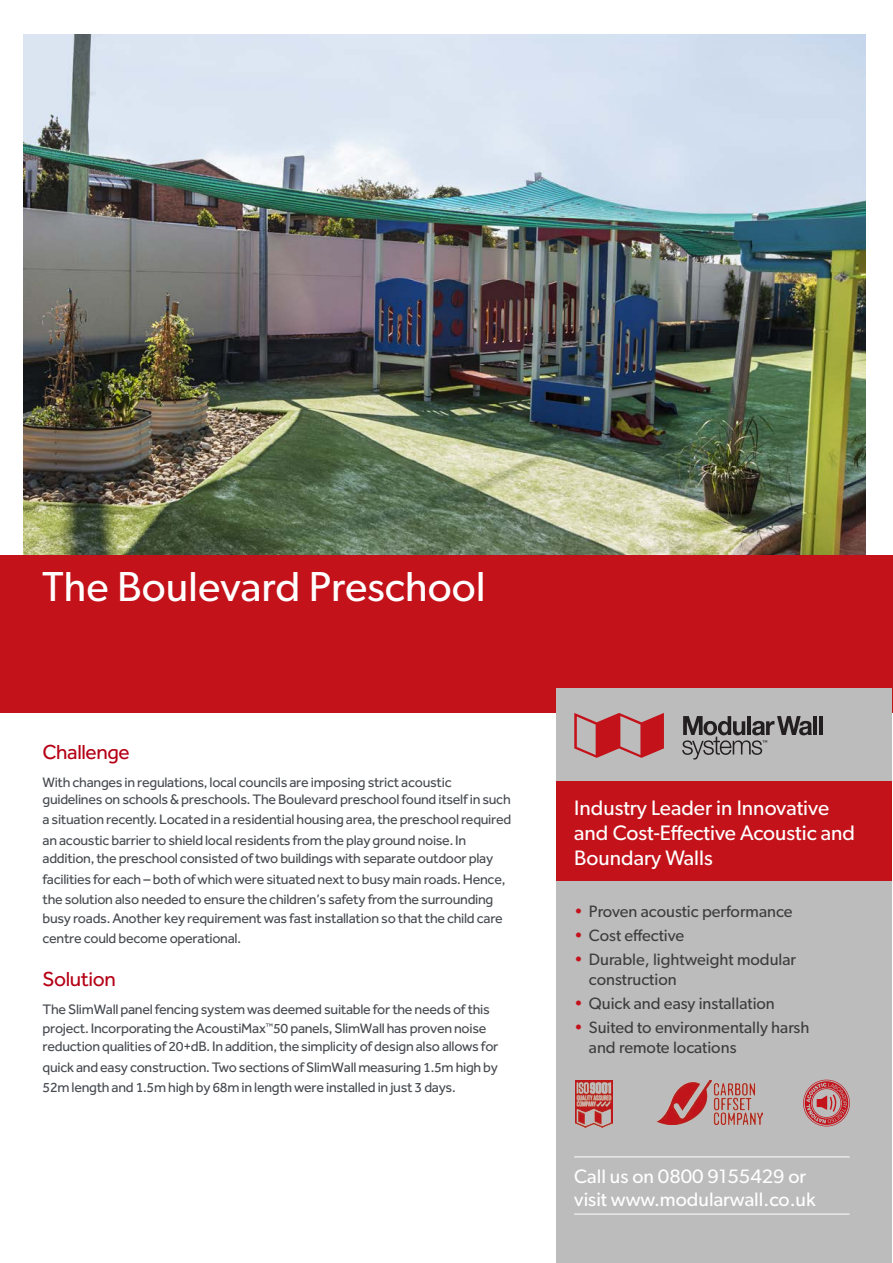
<style>
.page{position:relative;width:893px;height:1263px;background:#fff}
.page>*{position:absolute;margin:0;border:0;box-sizing:border-box;transform-origin:0 0}
.t1{font:42px "Gibson";color:#fff}
.t2{font:21px/25.2px "Gibson";color:#fff}
.t3{font:21px "Effra";letter-spacing:-.02em;color:#b50016}
.t4{font:19.5px/23.4px "Gibson";color:#fff}
.t5{font:16.5px/19.8px "Gibson";color:#3e3e3f}
.t6{font:14.25px/21.5px "Effra";letter-spacing:-.02em;color:#464a4f}
.s1{font-style:inherit}
.s2{color:#c4121a}
</style>
<div class="page">
<img style="left:23px;top:34px;width:843px;height:521px">
<div style="left:0;top:555px;width:893px;height:157px;background:#c4121a"></div>
<div style="left:556px;top:688px;width:336px;height:575px;background:#bcbcbc"></div>
<div style="left:556px;top:782px;width:336px;height:99px;background:#c4121a"></div>
<hr style="left:574px;top:1156px;width:276px;height:1px;background:#fff">
<hr style="left:574px;top:1214px;width:276px;height:1px;background:#fff">
<hr style="left:813px;top:716px;width:4px;height:19px;background:#231f20">
<hr style="left:819px;top:716px;width:4px;height:19px;background:#231f20">
<svg style="left:574px;top:713px;width:238px;height:46px"></svg>
<img style="left:656px;top:1080px;width:107px;height:45px">
<img style="left:576px;top:1080px;width:37px;height:47px">
<svg style="left:803px;top:1080px;width:47px;height:46px"></svg>
<h1 class="t1" style="left:43px;top:561px;width:445px">The Boulevard Preschool</h1>
<p class="t3" style="left:43px;top:739px;width:89px">Challenge</p>
<p class="t6" style="left:43px;top:773px;width:470px;line-height:17.5px">With changes in regulations, local councils are imposing strict acoustic guidelines on <span class="s1">schools &amp; preschools</span>. The Boulevard <span class="s1">preschool</span> found itself in such</p>
<p class="t6" style="left:43px;top:808px;width:470px">a situation recently. Located <span class="s1">in</span> a residential housing area, the <span class="s1">preschool</span> required an acoustic barrier to shield local residents from the play ground noise. In</p>
<p class="t6" style="left:43px;top:847px;width:464px">addition, the <span class="s1">preschool</span> consisted of two buildings with separate outdoor play facilities for each – both of which were situated next to busy main roads. Hence,</p>
<p class="t6" style="left:43px;top:889px;width:462px;line-height:19.5px">the solution also needed to ensure the children’s safety from the surrounding busy roads. Another key requirement was fast installation so that the child care centre could become operational.</p>
<p class="t3" style="left:43px;top:966px;width:75px">Solution</p>
<p class="t6" style="left:43px;top:999px;width:449px;line-height:19.5px">The SlimWallpanel fencing system was deemed suitable for the needs of this project. Incorporating the AcoustiMax<sup>™</sup>50 panels, SlimWallhas proven noise</p>
<p class="t6" style="left:43px;top:1035px;width:457px">reduction qualities of <span class="s1">20</span>+dB. In addition, the simplicity of design also allows for quick and easy construction. Two sections of SlimWallmeasuring 1.5m high by</p>
<p class="t6" style="left:43px;top:1076px;width:415px">52m length and 1.5m high by 68m in length were installed in just 3 days.</p>
<h2 class="t2" style="left:574px;top:794px;width:282px">Industry Leader in Innovative and Cost-Effective Acoustic and<br>Boundary Walls</h2>
<p class="t5" style="left:574px;top:901px;width:220px"><span class="s2">•</span> Proven acoustic performance</p>
<p class="t5" style="left:574px;top:925px;width:111px"><span class="s2">•</span> Cost effective</p>
<p class="t5" style="left:589px;top:950px;width:209px;text-indent:-15px"><span class="s2">•</span> Durable, lightweight modular construction</p>
<p class="t5" style="left:574px;top:993px;width:202px"><span class="s2">•</span> Quick and easy installation</p>
<p class="t5" style="left:589px;top:1017px;width:222px;text-indent:-15px"><span class="s2">•</span> Suited to environmentally harsh and remote locations</p>
<h3 class="t4" style="left:574px;top:1164px;width:243px">Call us on 0800 9155429 or visit www.modularwall.co.uk</h3>
</div>
